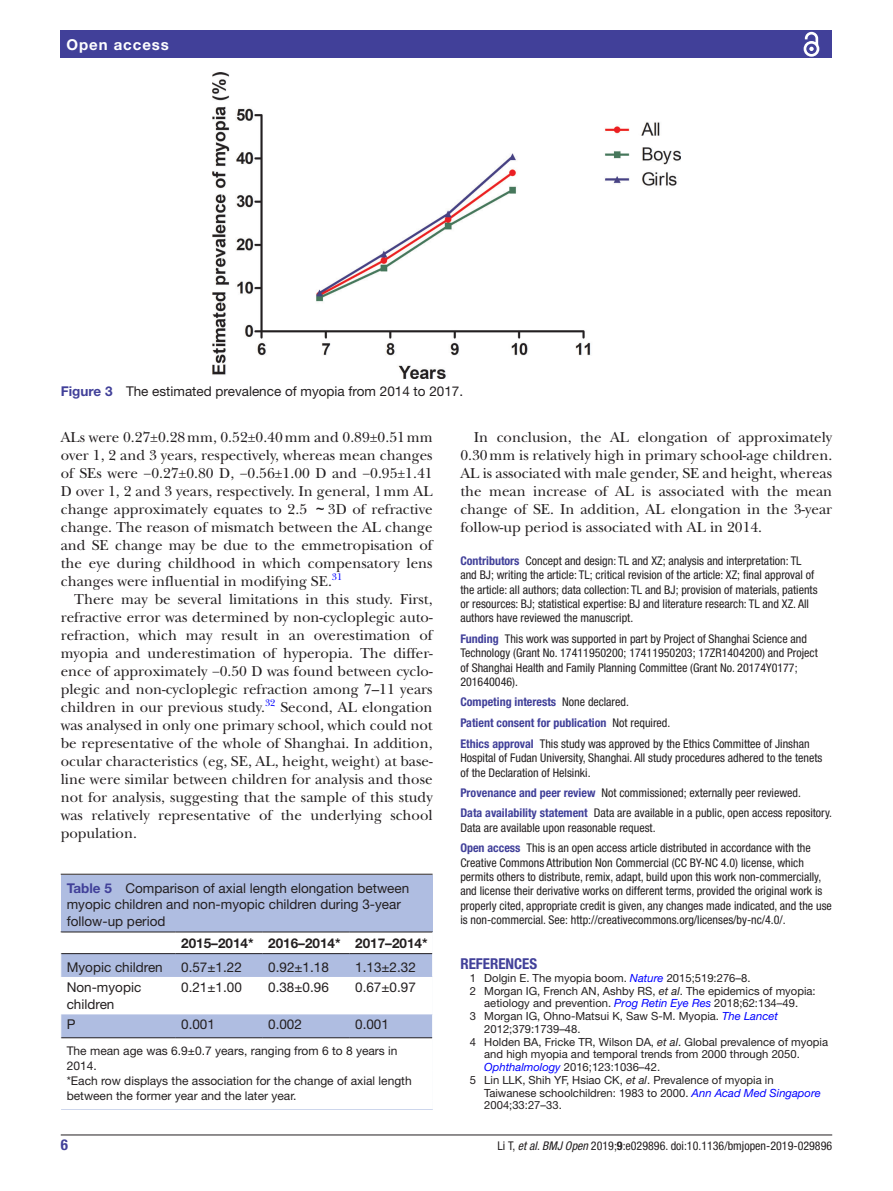
<style>
.page{position:relative;width:893px;height:1191px;background:#fff}
.page>*{position:absolute;margin:0;border:0;box-sizing:border-box;transform-origin:0 0}
.t1{font:15px/18px "New Baskerville";color:#231f20;text-align:justify}
.t2{font:700 condensed 15px "Helvetica Neue LT Std";color:#414099}
.t3{font:700 15px "Helvetica Neue LT Std";letter-spacing:.065em;color:#fff}
.t4{font:13.5px/16.5px "Helvetica Neue LT Std";color:#231f20}
.t5{font:700 13.5px "Helvetica Neue LT Std";color:#231f20}
.t6{font:condensed 12px/14.4px "Helvetica Neue LT Std";color:#231f20}
.t7{font:12px/15px "Helvetica Neue LT Std";color:#231f20}
.t8{font:11.25px "Helvetica Neue LT Std";color:#231f20}
.t9{font:9.9px "New Baskerville";color:#00f}
.s1{font-weight:700;color:#414099}
.s2{font-family:"Arial Unicode MS"}
.s3{font-style:italic;color:#00f}
.s4{font-style:italic}
.s5{font-weight:700}
</style>
<div class="page">
<hr style="left:61px;top:1134px;width:771px;height:1px;background:#231f20">
<div style="left:61px;top:31px;width:771px;height:27px;background:#414099"></div>
<svg style="left:803px;top:31px;width:17px;height:26px"></svg>
<img style="left:212px;top:73px;width:469px;height:305px">
<div style="left:61px;top:874px;width:372px;height:235px;background:#afbde1"></div>
<hr style="left:61px;top:874px;width:372px;height:1px;background:#231f20">
<div style="left:61px;top:1038px;width:371px;height:71px;background:#fff"></div>
<hr style="left:61px;top:931px;width:114px;height:1px;background:#231f20">
<hr style="left:175px;top:931px;width:87px;height:1px;background:#231f20">
<hr style="left:262px;top:931px;width:87px;height:1px;background:#231f20">
<hr style="left:349px;top:931px;width:84px;height:1px;background:#231f20">
<hr style="left:175px;top:1037px;width:87px;height:1px;background:#231f20">
<hr style="left:262px;top:1037px;width:87px;height:1px;background:#231f20">
<hr style="left:349px;top:1037px;width:83px;height:1px;background:#231f20">
<hr style="left:61px;top:1037px;width:114px;height:1px;background:#231f20">
<svg style="left:60px;top:932px;width:373px;height:105px"></svg>
<hr style="left:432px;top:1037px;width:1px;height:72px;background:#fff">
<hr style="left:67px;top:1069px;width:366px;height:2px;background:#fff">
<hr style="left:67px;top:1099px;width:366px;height:2px;background:#fff">
<p class="t3" style="left:66px;top:35px;width:104px">Open access</p>
<p class="t4" style="left:61px;top:382px;width:404px"><span class="s1">Figure 3</span> The estimated prevalence of myopia from 2014 to 2017.</p>
<p class="t1" style="left:61px;top:428px;width:373px">ALs were 0.27±0.28mm, 0.52±0.40mm and 0.89±0.51mm over 1, 2 and 3 years, respectively, whereas mean changes of SEs were −0.27±0.80 D, −0.56±1.00 D and −0.95±1.41<br>D over 1, 2 and 3 years, respectively. In general, 1mm AL change approximately equates to 2.5 <span class="s2">～</span>3D of refractive change. The reason of mismatch between the AL change and SE change may be due to the emmetropisation of the eye during childhood in which compensatory lens changes were influential in modifying SE.</p>
<p class="t9" style="left:332px;top:570px;width:12px">31</p>
<p class="t1" style="left:61px;top:590px;width:373px;text-indent:14px">There may be several limitations in this study. First, refractive error was determined by non-cycloplegic auto&shy;refraction, which may result in an overestimation of myopia and underestimation of hyperopia. The differ&shy;ence of approximately −0.50 D was found between cyclo&shy;plegic and non-cycloplegic refraction among 7–11 years children in our previous study.</p>
<p class="t9" style="left:265px;top:696px;width:12px">32</p>
<p class="t1" style="left:61px;top:698px;width:373px;text-indent:220px">Second, AL elongation was analysed in only one primary school, which could not be representative of the whole of Shanghai. In addition, ocular characteristics (eg, SE, AL, height, weight) at base&shy;line were similar between children for analysis and those not for analysis, suggesting that the sample of this study was relatively representative of the underlying school population.</p>
<p class="t4" style="left:67px;top:879px;width:344px"><span class="s1">Table 5</span> Comparison of axial length elongation between myopic children and non-myopic children during 3-year follow-up period</p>
<p class="t5" style="left:181px;top:934px;width:248px">2015–2014* 2016–2014* 2017–2014*</p>
<p class="t4" style="left:67px;top:959px;width:98px">Myopic children</p>
<p class="t4" style="left:181px;top:959px;width:62px">0.57±1.22</p>
<p class="t4" style="left:268px;top:959px;width:62px">0.92±1.18</p>
<p class="t4" style="left:355px;top:959px;width:62px">1.13±2.32</p>
<p class="t4" style="left:67px;top:979px;width:76px">Non-myopic children</p>
<p class="t4" style="left:181px;top:979px;width:62px">0.21±1.00</p>
<p class="t4" style="left:268px;top:979px;width:62px">0.38±0.96</p>
<p class="t4" style="left:355px;top:979px;width:62px">0.67±0.97</p>
<p class="t4" style="left:67px;top:1015px;width:10px">P</p>
<p class="t4" style="left:181px;top:1015px;width:35px">0.001</p>
<p class="t4" style="left:268px;top:1015px;width:35px">0.002</p>
<p class="t4" style="left:355px;top:1015px;width:35px">0.001</p>
<p class="t7" style="left:67px;top:1043px;width:346px">The mean age was 6.9±0.7 years, ranging from 6 to 8 years in 2014.<br>*Each row displays the association for the change of axial length between the former year and the later year.</p>
<p class="t1" style="left:460px;top:428px;width:373px;text-indent:14px">In conclusion, the AL elongation of approximately 0.30mm is relatively high in primary school-age children.<br>AL is associated with male gender, SE and height, whereas the mean increase of AL is associated with the mean change of SE. In addition, AL elongation in the 3-year follow-up period is associated with AL in 2014.</p>
<p class="t6" style="left:460px;top:553px;width:359px"><span class="s1">Contributors</span> Concept and design: TL and XZ; analysis and interpretation: TL and BJ; writing the article: TL; critical revision of the article: XZ; final approval of the article: all authors; data collection: TL and BJ; provision of materials, patients or resources: BJ; statistical expertise: BJ and literature research: TL and XZ. All authors have reviewed the manuscript.</p>
<p class="t6" style="left:460px;top:631px;width:359px"><span class="s1">Funding</span> This work was supported in part by Project of Shanghai Science and Technology (Grant No. 17411950200; 17411950203; 17ZR1404200) and Project of Shanghai Health and Family Planning Committee (Grant No. 20174Y0177; 201640046).</p>
<p class="t6" style="left:460px;top:691px;width:351px;line-height:20.7px"><span class="s1">Competing interests</span> None declared.<br><span class="s1">Patient consent for publication</span> Not required.<br><span class="s1">Ethics approval</span> This study was approved by the Ethics Committee of Jinshan</p>
<p class="t6" style="left:460px;top:750px;width:364px">Hospital of Fudan University, Shanghai. All study procedures adhered to the tenets of the Declaration of Helsinki.</p>
<p class="t6" style="left:460px;top:782px;width:373px;line-height:20.4px"><span class="s1">Provenance and peer review</span> Not commissioned; externally peer reviewed.<br><span class="s1">Data availability statement</span> Data are available in a public, open access repository.</p>
<p class="t6" style="left:460px;top:817px;width:352px;line-height:20.4px">Data are available upon reasonable request.<br><span class="s1">Open access</span> This is an open access article distributed in accordance with the</p>
<p class="t6" style="left:460px;top:855px;width:373px">Creative Commons Attribution Non Commercial (CC BY-NC 4.0) license, which permits others to distribute, remix, adapt, build upon this work non-commercially, and license their derivative works on different terms, provided the original work is properly cited, appropriate credit is given, any changes made indicated, and the use is non-commercial. See: http://creativecommons.org/licenses/by-nc/4.0/.</p>
<p class="t2" style="left:460px;top:954px;width:77px">References</p>
<p class="t8" style="left:470px;top:971px;width:282px">1 Dolgin E. The myopia boom. <span class="s3">Nature</span> 2015;519:276–8.</p>
<p class="t8" style="left:470px;top:983px;width:347px">2 Morgan IG, French AN, Ashby RS, <span class="s4">et al</span>. The epidemics of myopia:</p>
<p class="t8" style="left:484px;top:996px;width:315px">aetiology and prevention. <span class="s3">Prog Retin Eye Res</span> 2018;62:134–49.</p>
<p class="t8" style="left:470px;top:1009px;width:310px">3 Morgan IG, Ohno-Matsui K, Saw S-M. Myopia. <span class="s3">The Lancet</span></p>
<p class="t8" style="left:484px;top:1022px;width:98px">2012;379:1739–48.</p>
<p class="t8" style="left:470px;top:1034px;width:360px">4 Holden BA, Fricke TR, Wilson DA, <span class="s4">et al</span>. Global prevalence of myopia</p>
<p class="t8" style="left:484px;top:1047px;width:317px">and high myopia and temporal trends from 2000 through 2050.</p>
<p class="t8" style="left:484px;top:1060px;width:177px"><span class="s3">Ophthalmology</span> 2016;123:1036–42.</p>
<p class="t8" style="left:470px;top:1073px;width:305px">5 Lin LLK, Shih YF, Hsiao CK, <span class="s4">et al</span>. Prevalence of myopia in</p>
<p class="t8" style="left:484px;top:1085px;width:338px">Taiwanese schoolchildren: 1983 to 2000. <span class="s3">Ann Acad Med Singapore</span></p>
<p class="t8" style="left:484px;top:1098px;width:79px">2004;33:27–33.</p>
<p class="t2" style="left:61px;top:1135px;width:9px">6</p>
<p class="t6" style="left:497px;top:1138px;width:336px">Li T, <span class="s4">et al</span>. <span class="s4">BMJ Open</span> 2019;<span class="s5">9</span>:e029896. doi:10.1136/bmjopen-2019-029896</p>
</div>
